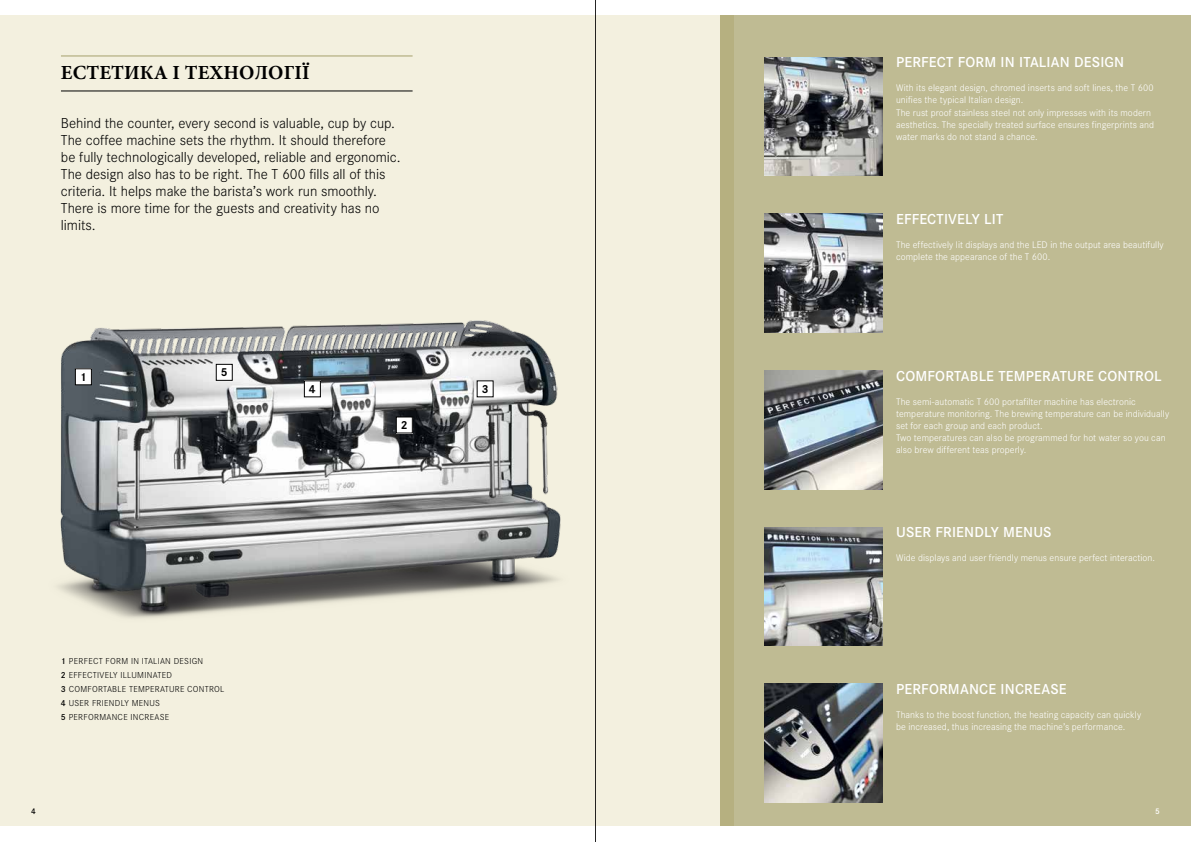
<style>
.page{position:relative;width:1191px;height:842px;background:#fff}
.page>*{position:absolute;margin:0;border:0;box-sizing:border-box;transform-origin:0 0}
.t1{font:700 20px "Minion Pro";letter-spacing:.005em;color:#000}
.t2{font:300 15px/17px "Corporate S";letter-spacing:-.005em;color:#000}
.t3{font:600 15px "Corporate S";letter-spacing:.01em;color:#fff}
.t4{font:700 12px "Corporate S";color:#000}
.t5{font:300 10px/12.1px "Corporate S";letter-spacing:.005em;color:#fff}
.t6{font:300 9px/14px "Corporate S";letter-spacing:.03em;color:#000}
.t7{font:600 8.5px "Corporate S";color:#000}
.t8{font:600 8.5px "Corporate S";color:#fff}
.s1{font-weight:600}
</style>
<div class="page">
<div style="left:0;top:16px;width:734px;height:810px;background:#f3f0df"></div>
<div style="left:720px;top:16px;width:471px;height:810px;background:#bfbb93"></div>
<img style="left:58px;top:320px;width:503px;height:298px">
<div style="left:477px;top:381px;width:16px;height:16px;background:#fff"></div>
<div style="left:396px;top:417px;width:16px;height:16px;background:#fff"></div>
<div style="left:304px;top:381px;width:16px;height:16px;background:#fff"></div>
<div style="left:304px;top:381px;width:17px;height:16px;border:1px solid #000"></div>
<div style="left:75px;top:369px;width:16px;height:16px;background:#fff"></div>
<div style="left:75px;top:369px;width:17px;height:16px;border:1px solid #000"></div>
<div style="left:216px;top:364px;width:16px;height:16px;background:#fff"></div>
<div style="left:216px;top:364px;width:16px;height:17px;border:1px solid #000"></div>
<img style="left:764px;top:57px;width:118px;height:119px">
<img style="left:764px;top:214px;width:118px;height:118px">
<img style="left:764px;top:370px;width:118px;height:119px">
<img style="left:764px;top:527px;width:118px;height:119px">
<img style="left:764px;top:684px;width:118px;height:118px">
<hr style="left:61px;top:55px;width:351px;height:2px;background:#bfbb93">
<hr style="left:61px;top:91px;width:351px;height:1px;background:#000">
<hr style="left:595px;top:0;width:1px;height:842px;background:#000">
<h1 class="t1" style="left:61px;top:59px;width:250px">ЕСТЕТИКА І ТЕХНОЛОГІЇ</h1>
<p class="t2" style="left:61px;top:114px;width:341px">Behind the counter, every second is valuable, cup by cup.<br>The coffee machine sets the rhythm. It should therefore be fully technologically developed, reliable and ergonomic.<br>The design also has to be right. The T 600 fills all of this criteria. It helps make the barista’s work run smoothly.<br>There is more time for the guests and creativity has no limits.</p>
<p class="t4" style="left:80px;top:370px;width:8px">1</p>
<p class="t4" style="left:221px;top:365px;width:8px">5</p>
<p class="t4" style="left:309px;top:382px;width:8px">4</p>
<p class="t4" style="left:401px;top:418px;width:8px">2</p>
<p class="t4" style="left:482px;top:382px;width:8px">3</p>
<p class="t6" style="left:61px;top:654px;width:165px"><span class="s1">1</span> PERFECT FORM IN ITALIAN DESIGN<br><span class="s1">2</span> EFFECTIVELY ILLUMINATED<br><span class="s1">3</span> COMFORTABLE TEMPERATURE CONTROL<br><span class="s1">4</span> USER FRIENDLY MENUS<br><span class="s1">5</span> PERFORMANCE INCREASE</p>
<h2 class="t3" style="left:896px;top:54px;width:230px">PERFECT FORM IN ITALIAN DESIGN</h2>
<p class="t5" style="left:896px;top:82px;width:260px">With its elegant design, chromed inserts and soft lines, the T 600 unifies the typical Italian design.<br>The rust proof stainless steel not only impresses with its modern aesthetics. The specially treated surface ensures fingerprints and water marks do not stand a chance.</p>
<h2 class="t3" style="left:896px;top:210px;width:109px">EFFECTIVELY LIT</h2>
<p class="t5" style="left:896px;top:239px;width:269px">The effectively lit displays and the LED in the output area beautifully complete the appearance of the T 600.</p>
<h2 class="t3" style="left:896px;top:367px;width:267px">COMFORTABLE TEMPERATURE CONTROL</h2>
<p class="t5" style="left:896px;top:395px;width:275px">The semi-automatic T 600 portafilter machine has electronic temperature monitoring. The brewing temperature can be individually set for each group and each product.<br>Two temperatures can also be programmed for hot water so you can also brew different teas properly.</p>
<h2 class="t3" style="left:896px;top:524px;width:157px">USER FRIENDLY MENUS</h2>
<p class="t5" style="left:896px;top:552px;width:260px">Wide displays and user friendly menus ensure perfect interaction.</p>
<h2 class="t3" style="left:896px;top:680px;width:172px">PERFORMANCE INCREASE</h2>
<p class="t5" style="left:896px;top:709px;width:247px">Thanks to the boost function, the heating capacity can quickly be increased, thus increasing the machine’s performance.</p>
<p class="t7" style="left:31px;top:807px;width:6px">4</p>
<p class="t8" style="left:1155px;top:807px;width:6px">5</p>
</div>
